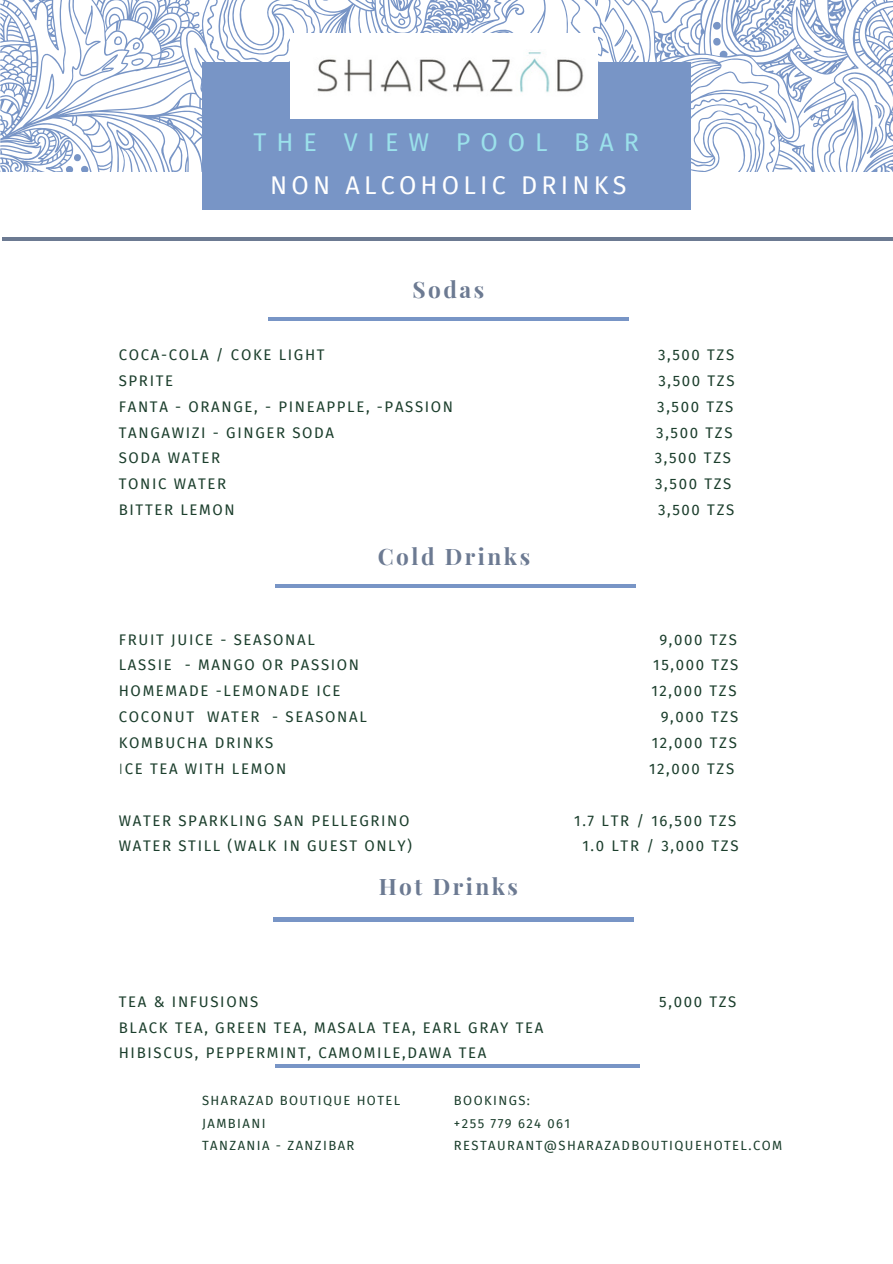
<style>
.page{position:relative;width:893px;height:1264px;background:#fff}
.page>*{position:absolute;margin:0;border:0;box-sizing:border-box;transform-origin:0 0}
.t1{font:25.05px "Fira Sans";letter-spacing:.17em;color:#fff}
.t2{font:25.05px "Fira Sans";letter-spacing:.4em;color:#9be1eb}
.t3{font:700 22.65px "Playfair Display";letter-spacing:.11em;color:#6c7a92}
.t4{font:15px/25.8px "Fira Sans";letter-spacing:.11em;color:#1b3e2c}
.t5{font:13.05px/22.8px "Fira Sans";letter-spacing:.11em;color:#1b3e2c}
.s1{font-weight:300}
</style>
<div class="page">
<svg style="left:0;top:0;width:892px;height:171px"></svg>
<svg style="left:387px;top:0;width:128px;height:29px"></svg>
<hr style="left:3px;top:237px;width:889px;height:3px;background:#6c7a92">
<div style="left:202px;top:62px;width:488px;height:147px;background:#7895c6"></div>
<img style="left:290px;top:33px;width:307px;height:86px">
<hr style="left:275px;top:1064px;width:365px;height:3px;background:#7895c6">
<hr style="left:268px;top:317px;width:360px;height:3px;background:#7895c6">
<hr style="left:275px;top:584px;width:360px;height:4px;background:#7895c6">
<hr style="left:273px;top:917px;width:361px;height:4px;background:#7895c6">
<h1 class="t2" style="left:253px;top:128px;width:387px">THE VIEW POOL BAR</h1>
<h1 class="t1" style="left:270px;top:171px;width:358px">NON ALCOHOLIC DRINKS</h1>
<h2 class="t3" style="left:412px;top:273px;width:73px">Sodas</h2>
<p class="t4" style="left:119px;top:342px;width:207px">COCA-COLA / COKE LIGHT</p>
<p class="t4" style="left:658px;top:342px;width:78px">3,500 TZS</p>
<p class="t4" style="left:119px;top:368px;width:56px">SPRITE</p>
<p class="t4" style="left:658px;top:368px;width:78px">3,500 TZS</p>
<p class="t4" style="left:119px;top:394px;width:336px">FANTA - ORANGE, - PINEAPPLE, -PASSION</p>
<p class="t4" style="left:657px;top:394px;width:78px">3,500 TZS</p>
<p class="t4" style="left:119px;top:419px;width:217px">TANGAWIZI - GINGER SODA</p>
<p class="t4" style="left:656px;top:419px;width:78px">3,500 TZS</p>
<p class="t4" style="left:119px;top:445px;width:103px">SODA WATER</p>
<p class="t4" style="left:654px;top:445px;width:78px">3,500 TZS</p>
<p class="t4" style="left:119px;top:471px;width:109px">TONIC WATER</p>
<p class="t4" style="left:655px;top:471px;width:78px">3,500 TZS</p>
<p class="t4" style="left:119px;top:497px;width:117px">BITTER LEMON</p>
<p class="t4" style="left:658px;top:497px;width:78px">3,500 TZS</p>
<h2 class="t3" style="left:378px;top:541px;width:154px">Cold Drinks</h2>
<p class="t4" style="left:119px;top:626px;width:197px">FRUIT JUICE - SEASONAL</p>
<p class="t4" style="left:659px;top:626px;width:79px">9,000 TZS</p>
<p class="t4" style="left:119px;top:652px;width:242px">LASSIE - MANGO OR PASSION</p>
<p class="t4" style="left:653px;top:652px;width:87px">15,000 TZS</p>
<p class="t4" style="left:119px;top:678px;width:223px">HOMEMADE -LEMONADE ICE</p>
<p class="t4" style="left:651px;top:678px;width:87px">12,000 TZS</p>
<p class="t4" style="left:119px;top:704px;width:249px">COCONUT WATER - SEASONAL</p>
<p class="t4" style="left:660px;top:704px;width:79px">9,000 TZS</p>
<p class="t4" style="left:119px;top:730px;width:156px">KOMBUCHA DRINKS</p>
<p class="t4" style="left:651px;top:730px;width:87px">12,000 TZS</p>
<p class="t4" style="left:119px;top:756px;width:169px"><span class="s1">I</span>CE TEA WITH LEMON</p>
<p class="t4" style="left:649px;top:756px;width:87px">12,000 TZS</p>
<p class="t4" style="left:119px;top:807px;width:292px">WATER SPARKLING SAN PELLEGRINO</p>
<p class="t4" style="left:574px;top:807px;width:164px">1.7 LTR / 16,500 TZS</p>
<p class="t4" style="left:119px;top:833px;width:295px">WATER STILL (WALK IN GUEST ONLY)</p>
<p class="t4" style="left:582px;top:833px;width:157px">1.0 LTR / 3,000 TZS</p>
<h2 class="t3" style="left:378px;top:870px;width:141px">Hot Drinks</h2>
<p class="t4" style="left:119px;top:988px;width:141px">TEA &amp; INFUSIONS</p>
<p class="t4" style="left:659px;top:988px;width:79px">5,000 TZS</p>
<p class="t4" style="left:119px;top:1014px;width:426px">BLACK TEA, GREEN TEA, MASALA TEA, EARL GRAY TEA<br>HIBISCUS, PEPPERMINT, CAMOMILE,DAWA TEA</p>
<p class="t5" style="left:202px;top:1088px;width:200px">SHARAZAD BOUTIQUE HOTEL<br>JAMBIANI<br>TANZANIA - ZANZIBAR</p>
<p class="t5" style="left:454px;top:1088px;width:330px">BOOKINGS:<br>+255 779 624 061<br>RESTAURANT@SHARAZADBOUTIQUEHOTEL.COM</p>
</div>
